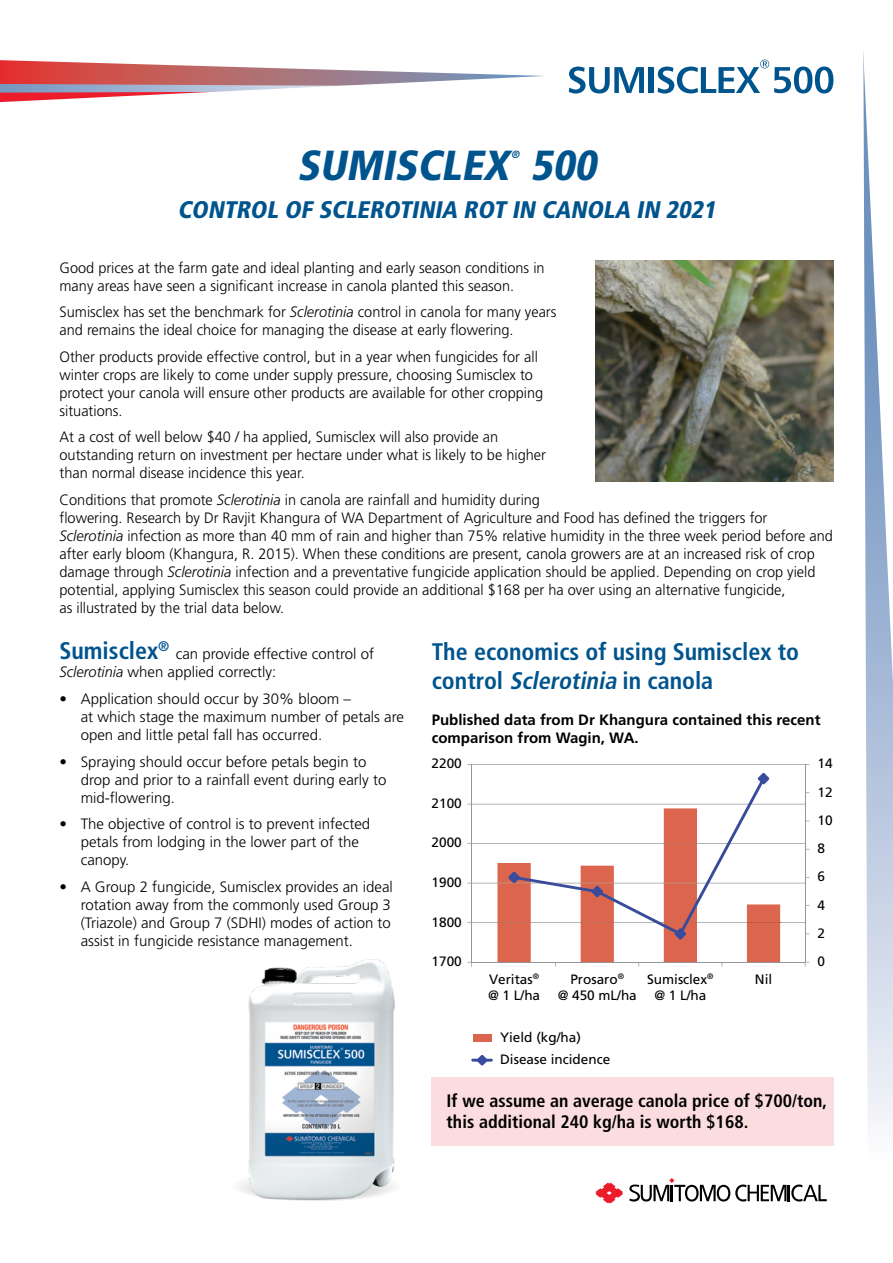
<style>
.page{position:relative;width:893px;height:1263px;background:#fff}
.page>*{position:absolute;margin:0;border:0;box-sizing:border-box;transform-origin:0 0}
.t1{font:italic 900 condensed 42px "Frutiger";color:#00548e}
.t2{font:700 condensed 24px/28.8px "Frutiger";color:#00548e}
.t3{font:italic 900 condensed 24px "Frutiger";color:#00548e}
.t4{font:700 condensed 18px/21.6px "Frutiger";color:#000}
.t5{font:300 15px/18px "Frutiger";color:#000}
.t6{font:700 15px/18px "Frutiger";color:#000}
.t7{font:13.65px/16.4px "Frutiger";color:#000}
.t8{font:italic 900 condensed 10.5px "Frutiger";color:#00548e}
.s1{font-style:italic}
</style>
<div class="page">
<svg style="left:0;top:59px;width:834px;height:202px"></svg>
<svg style="left:863px;top:50px;width:30px;height:1076px"></svg>
<svg style="left:595px;top:1182px;width:28px;height:21px"></svg>
<svg style="left:629px;top:1178px;width:198px;height:24px"></svg>
<svg style="left:569px;top:67px;width:75px;height:27px"></svg>
<div style="left:648px;top:67px;width:6px;height:26px;background:#00548e"></div>
<svg style="left:658px;top:60px;width:175px;height:34px"></svg>
<img style="left:595px;top:261px;width:239px;height:220px">
<div style="left:231px;top:1170px;width:171px;height:31px;background:#f8f8f8;border-radius:50%"></div>
<img style="left:246px;top:959px;width:149px;height:242px">
<div style="left:432px;top:1078px;width:402px;height:68px;background:#fcdddf"></div>
<hr style="left:472px;top:922px;width:333px;height:1px;background:#939598">
<hr style="left:472px;top:883px;width:333px;height:1px;background:#939598">
<hr style="left:472px;top:843px;width:333px;height:1px;background:#939598">
<hr style="left:472px;top:804px;width:333px;height:1px;background:#939598">
<hr style="left:472px;top:764px;width:333px;height:1px;background:#939598">
<hr style="left:805px;top:764px;width:1px;height:198px;background:#939598">
<hr style="left:471px;top:764px;width:1px;height:198px;background:#939598">
<hr style="left:472px;top:962px;width:333px;height:1px;background:#939598">
<svg style="left:497px;top:773px;width:283px;height:193px"></svg>
<div style="left:473px;top:1034px;width:18px;height:8px;background:#db654d"></div>
<hr style="left:471px;top:1059px;width:22px;height:2px;background:#384c9b">
<svg style="left:477px;top:1055px;width:11px;height:11px"></svg>
<p class="t8" style="left:511px;top:148px;width:12px">®</p>
<h1 class="t1" style="left:297px;top:140px;width:309px">SUMISCLEX 500</h1>
<h2 class="t3" style="left:177px;top:195px;width:545px">CONTROL OF SCLEROTINIA ROT IN CANOLA IN 2021</h2>
<p class="t5" style="left:60px;top:258px;width:487px">Good prices at the farm gate and ideal planting and early season conditions in many areas have seen a significant increase in canola planted this season.</p>
<p class="t5" style="left:60px;top:303px;width:498px">Sumisclex has set the benchmark for <span class="s1">Sclerotinia</span> control in canola for many years and remains the ideal choice for managing the disease at early flowering.</p>
<p class="t5" style="left:60px;top:347px;width:485px">Other products provide effective control, but in a year when fungicides for all winter crops are likely to come under supply pressure, choosing Sumisclex to protect your canola will ensure other products are available for other cropping situations.</p>
<p class="t5" style="left:60px;top:428px;width:488px">At a cost of well below $40 / ha applied, Sumisclex will also provide an outstanding return on investment per hectare under what is likely to be higher than normal disease incidence this year.</p>
<p class="t5" style="left:60px;top:490px;width:775px">Conditions that promote <span class="s1">Sclerotinia</span> in canola are rainfall and humidity during<br>flowering. Research by Dr Ravjit Khangura of WA Department of Agriculture and Food has defined the triggers for <span class="s1">Sclerotinia</span> infection as more than 40 mm of rain and higher than 75% relative humidity in the three week period before and after early bloom (Khangura, R. 2015). When these conditions are present, canola growers are at an increased risk of crop damage through <span class="s1">Sclerotinia</span> infection and a preventative fungicide application should be applied. Depending on crop yield potential, applying Sumisclex this season could provide an additional $168 per ha over using an alternative fungicide,<br>as illustrated by the trial data below.</p>
<h2 class="t2" style="left:60px;top:637px;width:111px">Sumisclex<sup>®</sup></h2>
<h2 class="t2" style="left:432px;top:637px;width:369px">The economics of using Sumisclex to control <span class="s1">Sclerotinia</span> in canola</h2>
<p class="t6" style="left:432px;top:711px;width:390px">Published data from Dr Khangura contained this recent comparison from Wagin, WA.</p>
<p class="t5" style="left:60px;top:645px;width:316px;text-indent:116px">can provide effective control of<br><span class="s1">Sclerotinia</span> when applied correctly:</p>
<p class="t5" style="left:81px;top:690px;width:325px;text-indent:-21px">• Application should occur by 30% bloom –<br>at which stage the maximum number of petals are open and little petal fall has occurred.</p>
<p class="t5" style="left:81px;top:752px;width:307px;text-indent:-21px">• Spraying should occur before petals begin to drop and prior to a rainfall event during early to mid-flowering.</p>
<p class="t5" style="left:81px;top:815px;width:291px;text-indent:-21px">• The objective of control is to prevent infected petals from lodging in the lower part of the canopy.</p>
<p class="t5" style="left:81px;top:877px;width:314px;text-indent:-21px">• A Group 2 fungicide, Sumisclex provides an ideal rotation away from the commonly used Group 3 (Triazole) and Group 7 (SDHI) modes of action to assist in fungicide resistance management.</p>
<p class="t7" style="left:432px;top:755px;width:32px">2200</p>
<p class="t7" style="left:818px;top:755px;width:17px">14</p>
<p class="t7" style="left:818px;top:784px;width:17px">12</p>
<p class="t7" style="left:432px;top:795px;width:32px">2100</p>
<p class="t7" style="left:818px;top:812px;width:17px">10</p>
<p class="t7" style="left:432px;top:834px;width:32px">2000</p>
<p class="t7" style="left:818px;top:840px;width:9px">8</p>
<p class="t7" style="left:818px;top:868px;width:9px">6</p>
<p class="t7" style="left:432px;top:874px;width:32px">1900</p>
<p class="t7" style="left:818px;top:896px;width:9px">4</p>
<p class="t7" style="left:432px;top:913px;width:32px">1800</p>
<p class="t7" style="left:818px;top:925px;width:9px">2</p>
<p class="t7" style="left:432px;top:953px;width:32px">1700</p>
<p class="t7" style="left:488px;top:971px;width:54px">Veritas<sup>® </sup>@ 1 L/ha</p>
<p class="t7" style="left:558px;top:971px;width:81px;text-align:center">Prosaro<sup>®<br></sup>@ 450 mL/ha</p>
<p class="t7" style="left:647px;top:971px;width:68px;text-align:center">Sumisclex<sup>® </sup>@ 1 L/ha</p>
<p class="t7" style="left:755px;top:971px;width:19px">Nil</p>
<p class="t7" style="left:500px;top:1026px;width:112px;line-height:22.2px">Yield (kg/ha)<br>Disease incidence</p>
<p class="t7" style="left:818px;top:953px;width:9px">0</p>
<p class="t4" style="left:447px;top:1089px;width:382px">If we assume an average canola price of $700/ton, this additional 240 kg/ha is worth $168.</p>
</div>
